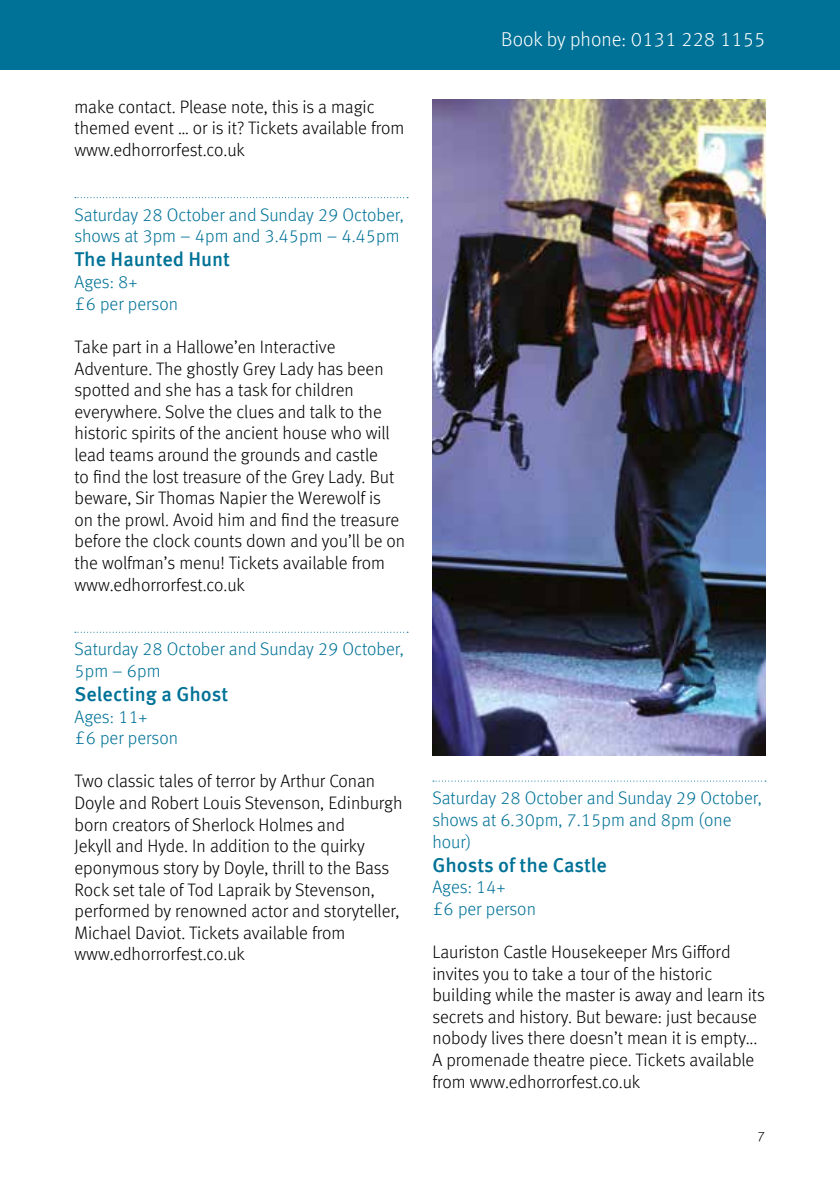
<style>
.page{position:relative;width:840px;height:1191px;background:#fff}
.page>*{position:absolute;margin:0;border:0;box-sizing:border-box;transform-origin:0 0}
.t1{font:500 20px "Meta Offc Pro";color:#007297}
.t2{font:300 20px "Meta Offc Pro";color:#fff}
.t3{font:300 18px/21.6px "Meta Offc Pro";color:#000}
.t4{font:300 18px/21.6px "Meta Offc Pro";color:#007297}
.t5{font:300 14px "Meta Offc Pro";color:#000}
</style>
<div class="page">
<div style="left:0;top:0;width:839px;height:69px;background:#007297"></div>
<svg style="left:75px;top:197px;width:333px;height:1px"></svg>
<svg style="left:75px;top:632px;width:333px;height:1px"></svg>
<svg style="left:432px;top:780px;width:333px;height:1px"></svg>
<img style="left:432px;top:99px;width:333px;height:656px">
<p class="t3" style="left:74px;top:95px;width:331px">make contact. Please note, this is a magic themed event … or is it? Tickets available from www.edhorrorfest.co.uk</p>
<p class="t4" style="left:74px;top:203px;width:331px">Saturday 28 October and Sunday 29 October, shows at 3pm – 4pm and 3.45pm – 4.45pm</p>
<p class="t1" style="left:74px;top:244px;width:157px">The Haunted Hunt</p>
<p class="t4" style="left:74px;top:270px;width:105px">Ages: 8+<br>£6 per person</p>
<p class="t3" style="left:74px;top:335px;width:332px">Take part in a Hallowe’en Interactive Adventure. The ghostly Grey Lady has been spotted and she has a task for children everywhere. Solve the clues and talk to the historic spirits of the ancient house who will lead teams around the grounds and castle<br>to find the lost treasure of the Grey Lady. But beware, Sir Thomas Napier the Werewolf is<br>on the prowl. Avoid him and find the treasure before the clock counts down and you’ll be on the wolfman’s menu! Tickets available from www.edhorrorfest.co.uk</p>
<p class="t4" style="left:74px;top:637px;width:331px">Saturday 28 October and Sunday 29 October,<br>5pm – 6pm</p>
<p class="t1" style="left:74px;top:678px;width:155px">Selecting a Ghost</p>
<p class="t4" style="left:74px;top:704px;width:105px">Ages: 11+<br>£6 per person</p>
<p class="t3" style="left:74px;top:769px;width:329px">Two classic tales of terror by Arthur Conan Doyle and Robert Louis Stevenson, Edinburgh born creators of Sherlock Holmes and<br>Jekyll and Hyde. In addition to the quirky eponymous story by Doyle, thrill to the Bass Rock set tale of Tod Lapraik by Stevenson, performed by renowned actor and storyteller, Michael Daviot. Tickets available from www.edhorrorfest.co.uk</p>
<p class="t2" style="left:501px;top:25px;width:265px">Book by phone: 0131 228 1155</p>
<p class="t4" style="left:432px;top:786px;width:331px">Saturday 28 October and Sunday 29 October, shows at 6.30pm, 7.15pm and 8pm (one hour)</p>
<p class="t1" style="left:432px;top:849px;width:176px">Ghosts of the Castle</p>
<p class="t4" style="left:432px;top:875px;width:105px">Ages: 14+<br>£6 per person</p>
<p class="t3" style="left:432px;top:940px;width:334px">Lauriston Castle Housekeeper Mrs Gifford invites you to take a tour of the historic building while the master is away and learn its secrets and history. But beware: just because nobody lives there doesn’t mean it is empty...<br>A promenade theatre piece. Tickets available from www.edhorrorfest.co.uk</p>
<p class="t5" style="left:757px;top:1126px;width:9px">7</p>
</div>
